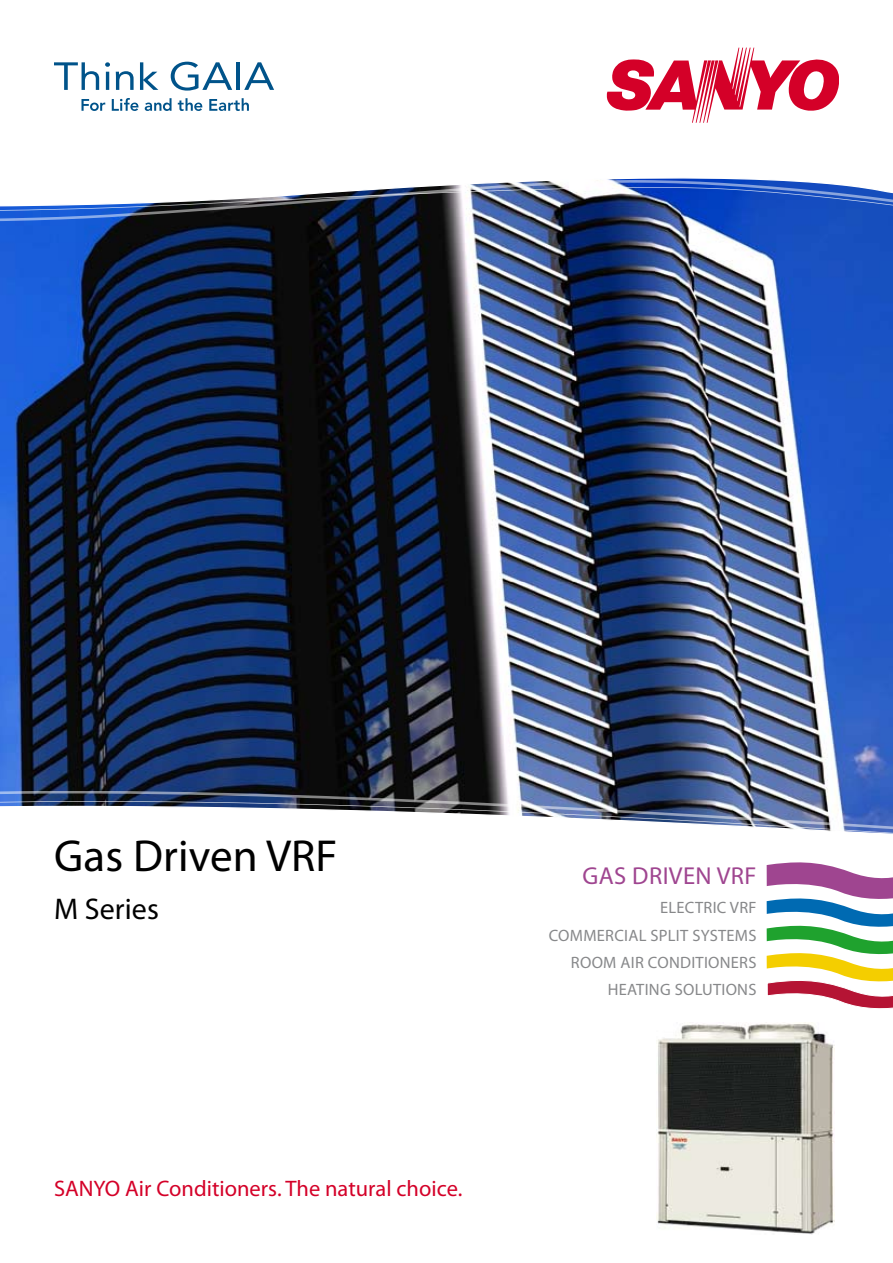
<style>
.page{position:relative;width:893px;height:1263px;background:#fff}
.page>*{position:absolute;margin:0;border:0;box-sizing:border-box;transform-origin:0 0}
.t1{font:45px "Myriad Pro";letter-spacing:.005em;color:#000}
.t2{font:30px "Myriad Pro";letter-spacing:.005em;color:#000}
.t3{font:24.6px "Univers";letter-spacing:.015em;color:#9f4590}
.t4{font:22.5px "Myriad Pro";color:#d40028}
.t5{font:16.5px/27.3px "Univers";letter-spacing:.015em;color:#87888a;text-align:right}
</style>
<div class="page">
<img style="left:0;top:222px;width:893px;height:569px">
<svg style="left:0;top:791px;width:893px;height:178px"></svg>
<svg style="left:0;top:47px;width:893px;height:175px"></svg>
<svg style="left:767px;top:860px;width:126px;height:149px"></svg>
<svg style="left:54px;top:62px;width:45px;height:28px"></svg>
<hr style="left:106px;top:72px;width:3px;height:18px;background:#00538a">
<svg style="left:105px;top:62px;width:5px;height:5px"></svg>
<svg style="left:116px;top:71px;width:18px;height:19px"></svg>
<svg style="left:140px;top:62px;width:18px;height:28px"></svg>
<svg style="left:171px;top:62px;width:61px;height:29px"></svg>
<hr style="left:237px;top:62px;width:3px;height:28px;background:#00538a">
<svg style="left:244px;top:62px;width:30px;height:28px"></svg>
<svg style="left:81px;top:99px;width:24px;height:12px"></svg>
<svg style="left:112px;top:98px;width:26px;height:13px"></svg>
<svg style="left:145px;top:98px;width:27px;height:13px"></svg>
<svg style="left:178px;top:98px;width:24px;height:13px"></svg>
<svg style="left:209px;top:98px;width:40px;height:13px"></svg>
<svg style="left:607px;top:48px;width:232px;height:75px"></svg>
<img style="left:656px;top:1022px;width:179px;height:212px">
<h1 class="t1" style="left:54px;top:828px;width:285px">Gas Driven VRF</h1>
<h2 class="t2" style="left:54px;top:891px;width:106px">M Series</h2>
<h3 class="t4" style="left:54px;top:1175px;width:410px">SANYO Air Conditioners. The natural choice.</h3>
<h3 class="t3" style="left:582px;top:861px;width:176px">GAS DRIVEN VRF</h3>
<p class="t5" style="left:549px;top:894px;width:209px">ELECTRIC VRF<br>COMMERCIAL SPLIT SYSTEMS<br>ROOM AIR CONDITIONERS<br>HEATING SOLUTIONS</p>
</div>
